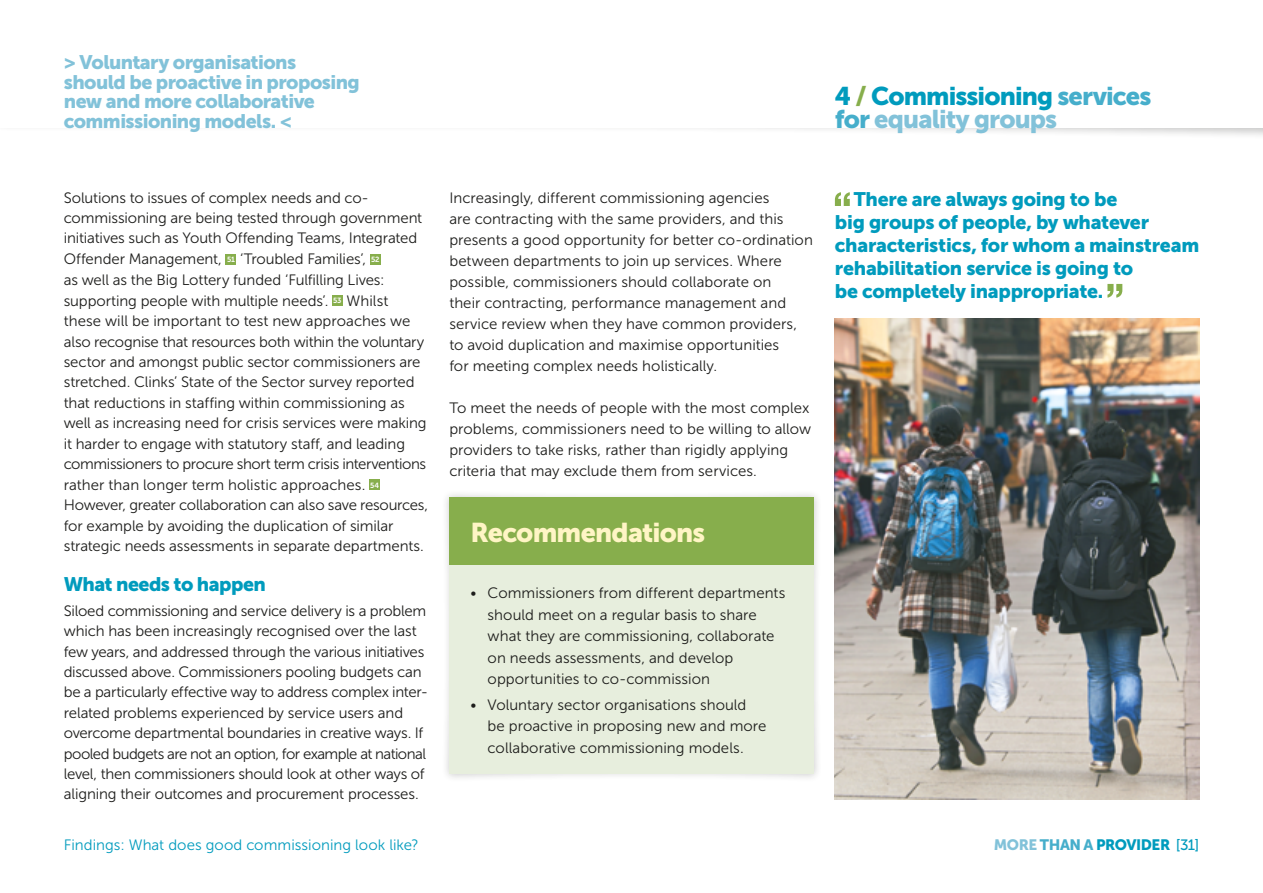
<style>
.page{position:relative;width:1263px;height:893px;background:#fff}
.page>*{position:absolute;margin:0;border:0;box-sizing:border-box;transform-origin:0 0}
.t1{font:27px "Museo Sans 900";letter-spacing:-.03em;color:#fff5c5}
.t2{font:25.5px/22.5px "Museo Sans 900";letter-spacing:-.035em;color:#009bbd}
.t3{font:19.5px/23px "Museo Sans 900";letter-spacing:-.015em;color:#009bbd}
.t4{font:19.5px/19.5px "Museo Sans 900";letter-spacing:-.03em;color:#82c2d9}
.t5{font:15px/20.5px "Museo Sans 300";letter-spacing:-.005em;color:#1d1d1b}
.t6{font:15px "Museo Sans 300";letter-spacing:.005em;color:#009bbd}
.t7{font:15px "Museo Sans 900";letter-spacing:-.03em;color:#009bbd}
.s1{color:#87ae4c}
.s2{color:#46aecb}
.s3{color:#82c2d9}
.s4{font-family:"Museo Sans 500"}
</style>
<div class="page">
<div style="left:0;top:0;width:1263px;height:140px;background:#1d1d1b;opacity:.25"></div>
<div style="left:0;top:0;width:1263px;height:128px;background:#fff"></div>
<hr style="left:0;top:0;width:1px;height:140px;background:#fff">
<div style="left:226px;top:254px;width:10px;height:10px;background:#87ae4c"></div>
<div style="left:370px;top:254px;width:11px;height:10px;background:#87ae4c"></div>
<div style="left:332px;top:295px;width:11px;height:11px;background:#87ae4c"></div>
<div style="left:369px;top:479px;width:11px;height:11px;background:#87ae4c"></div>
<div style="left:442px;top:490px;width:379px;height:292px;background:#f7f7f7"></div>
<div style="left:449px;top:497px;width:365px;height:69px;background:#87ae4c"></div>
<div style="left:449px;top:566px;width:365px;height:208px;background:#e7eedd"></div>
<svg style="left:835px;top:192px;width:15px;height:14px"></svg>
<svg style="left:1107px;top:284px;width:15px;height:14px"></svg>
<img style="left:835px;top:319px;width:364px;height:480px">
<h3 class="t4" style="left:64px;top:52px;width:298px">&gt; Voluntary organisations should be proactive in proposing new and more collaborative commissioning models. &lt;</h3>
<p class="t5" style="left:64px;top:187px;width:366px">Solutions to issues of complex needs and co&shy;commissioning are being tested through government initiatives such as Youth Offending Teams, Integrated Offender Management, <sup>51</sup> ‘Troubled Families’, <sup>52<br></sup>as well as the Big Lottery funded ‘Fulfilling Lives: supporting people with multiple needs’. <sup>53</sup> Whilst these will be important to test new approaches we also recognise that resources both within the voluntary sector and amongst public sector commissioners are stretched. Clinks’ State of the Sector survey reported that reductions in staffing within commissioning as well as increasing need for crisis services were making it harder to engage with statutory staff, and leading commissioners to procure short term crisis interventions rather than longer term holistic approaches. <sup>54<br></sup>However, greater collaboration can also save resources, for example by avoiding the duplication of similar strategic needs assessments in separate departments.</p>
<h3 class="t3" style="left:64px;top:573px;width:204px">What needs to happen</h3>
<p class="t5" style="left:64px;top:601px;width:366px">Siloed commissioning and service delivery is a problem which has been increasingly recognised over the last few years, and addressed through the various initiatives discussed above. Commissioners pooling budgets can be a particularly effective way to address complex inter&shy;related problems experienced by service users and overcome departmental boundaries in creative ways. If pooled budgets are not an option, for example at national level, then commissioners should look at other ways of aligning their outcomes and procurement processes.</p>
<p class="t5" style="left:449px;top:187px;width:365px;line-height:21px">Increasingly, different commissioning agencies<br>are contracting with the same providers, and this presents a good opportunity for better co-ordination between departments to join up services. Where possible, commissioners should collaborate on<br>their contracting, performance management and service review when they have common providers, to avoid duplication and maximise opportunities<br>for meeting complex needs holistically.</p>
<p class="t5" style="left:449px;top:397px;width:363px;line-height:21px">To meet the needs of people with the most complex problems, commissioners need to be willing to allow providers to take risks, rather than rigidly applying criteria that may exclude them from services.</p>
<h1 class="t1" style="left:471px;top:517px;width:236px">Recommendations</h1>
<p class="t5" style="left:488px;top:582px;width:299px;line-height:21.5px;text-indent:-17px">• Commissioners from different departments should meet on a regular basis to share what they are commissioning, collaborate on needs assessments, and develop opportunities to co-commission</p>
<p class="t5" style="left:488px;top:694px;width:280px;line-height:21.5px;text-indent:-17px">• Voluntary sector organisations should be proactive in proposing new and more collaborative commissioning models.</p>
<h2 class="t2" style="left:835px;top:85px;width:318px">4 <span class="s1">/</span> Commissioning <span class="s2">services for</span> <span class="s3">equality groups</span></h2>
<h3 class="t3" style="left:835px;top:188px;width:366px;text-indent:19px">There are always going to be<br>big groups of people, by whatever characteristics, for whom a mainstream rehabilitation service is going to<br>be completely inappropriate.</h3>
<p class="t6" style="left:64px;top:837px;width:356px">Findings: What does good commissioning look like?</p>
<p class="t7" style="left:994px;top:837px;width:207px"><span class="s3">MORE</span> <span class="s2">THAN A</span> PROVIDER <span class="s4">[31]</span></p>
</div>
